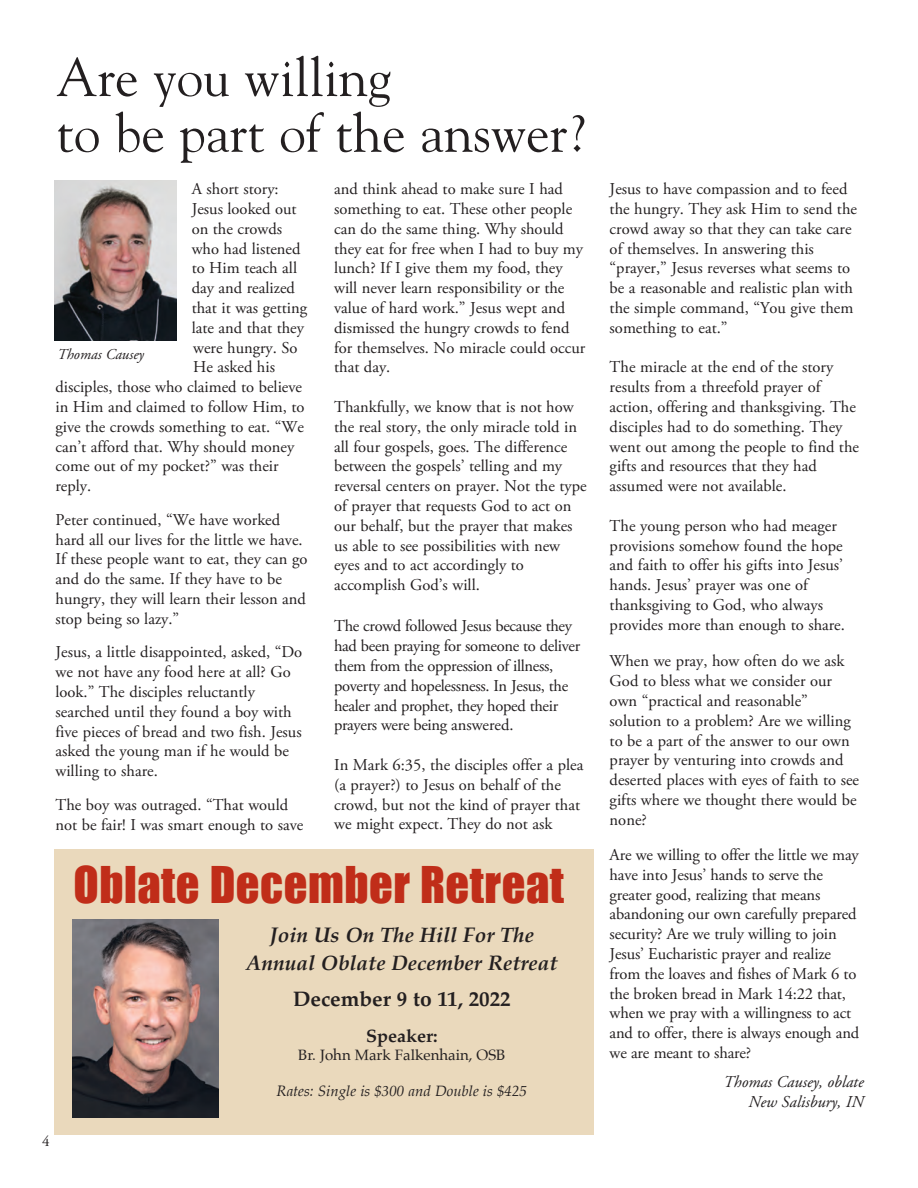
<style>
.page{position:relative;width:918px;height:1188px;background:#fff}
.page>*{position:absolute;margin:0;border:0;box-sizing:border-box;transform-origin:0 0}
.t1{font:54px/55.8px "Goudy";color:#231f20}
.t2{font:46.5px "Impact";letter-spacing:.01em;color:#c02d19}
.t3{font:italic 700 21px/27.8px "Palatino";color:#231f20;text-align:center}
.t4{font:700 21px "Palatino";color:#231f20}
.t5{font:700 18px "Palatino";color:#231f20}
.t6{font:16.5px/19.8px "Adobe Garamond Pro";color:#231f20}
.t7{font:16.5px/19.8px "Adobe Garamond Pro";letter-spacing:-.02em;color:#231f20}
.t8{font:italic 16.5px/19.8px "Adobe Garamond Pro";color:#231f20;text-align:right}
.t9{font:italic 15px "Palatino";color:#231f20}
.t10{font:15px "Palatino";color:#231f20}
.t11{font:italic 15px "Adobe Garamond";color:#231f20}
.t12{font:15px "Adobe Garamond";color:#231f20}
</style>
<div class="page">
<img style="left:54px;top:181px;width:123px;height:159px">
<div style="left:54px;top:849px;width:540px;height:286px;background:#ead9bc"></div>
<img style="left:72px;top:919px;width:146px;height:199px">
<h1 class="t1" style="left:56px;top:48px;width:530px">Are you willing<br>to be part of the answer?</h1>
<p class="t6" style="left:192px;top:180px;width:88px">A short story:</p>
<p class="t6" style="left:192px;top:199px;width:106px">Jesus looked out</p>
<p class="t6" style="left:192px;top:219px;width:92px">on the crowds</p>
<p class="t6" style="left:192px;top:239px;width:110px">who had listened</p>
<p class="t6" style="left:192px;top:259px;width:107px">to Him teach all</p>
<p class="t6" style="left:192px;top:279px;width:105px">day and realized</p>
<p class="t6" style="left:192px;top:298px;width:117px">that it was getting</p>
<p class="t6" style="left:192px;top:318px;width:114px">late and that they</p>
<p class="t6" style="left:193px;top:338px;width:106px">were hungry. So</p>
<p class="t6" style="left:193px;top:358px;width:83px">He asked his</p>
<p class="t6" style="left:56px;top:378px;width:248px">disciples, those who claimed to believe</p>
<p class="t6" style="left:56px;top:397px;width:251px">in Him and claimed to follow Him, to</p>
<p class="t6" style="left:56px;top:417px;width:250px">give the crowds something to eat. “We</p>
<p class="t6" style="left:56px;top:437px;width:240px">can’t afford that. Why should money</p>
<p class="t6" style="left:56px;top:457px;width:225px">come out of my pocket?” was their</p>
<p class="t6" style="left:56px;top:477px;width:37px">reply.</p>
<p class="t6" style="left:56px;top:510px;width:253px">Peter continued, “We have worked hard all our lives for the little we have.<br>If these people want to eat, they can go and do the same. If they have to be hungry, they will learn their lesson and stop being so lazy.”</p>
<p class="t6" style="left:56px;top:643px;width:248px">Jesus, a little disappointed, asked, “Do we not have any food here at all? Go look.” The disciples reluctantly searched until they found a boy with five pieces of bread and two fish. Jesus asked the young man if he would be willing to share.</p>
<p class="t6" style="left:56px;top:795px;width:249px">The boy was outraged. “That would not be fair! I was smart enough to save</p>
<p class="t11" style="left:57px;top:346px;width:88px">Thomas Causey</p>
<p class="t6" style="left:334px;top:180px;width:253px">and think ahead to make sure I had something to eat. These other people can do the same thing. Why should they eat for free when I had to buy my lunch? If I give them my food, they will never learn responsibility or the value of hard work.” Jesus wept and dismissed the hungry crowds to fend for themselves. No miracle could occur that day.</p>
<p class="t6" style="left:334px;top:397px;width:254px">Thankfully, we know that is not how the real story, the only miracle told in all four gospels, goes. The difference between the gospels’ telling and my reversal centers on prayer. Not the type of prayer that requests God to act on our behalf, but the prayer that makes us able to see possibilities with new eyes and to act accordingly to accomplish God’s will.</p>
<p class="t7" style="left:334px;top:617px;width:248px">The crowd followed Jesus because they had been praying for someone to deliver them from the oppression of illness, poverty and hopelessness. In Jesus, the healer and prophet, they hoped their prayers were being answered.</p>
<p class="t6" style="left:334px;top:755px;width:251px">In Mark 6:35, the disciples offer a plea (a prayer?) to Jesus on behalf of the crowd, but not the kind of prayer that we might expect. They do not ask</p>
<p class="t12" style="left:42px;top:1134px;width:9px">4</p>
<h2 class="t2" style="left:74px;top:849px;width:492px">Oblate December Retreat</h2>
<p class="t3" style="left:246px;top:921px;width:313px">Join Us On The Hill For The<br>Annual Oblate December Retreat</p>
<p class="t4" style="left:293px;top:981px;width:219px">December 9 to 11, 2022</p>
<p class="t5" style="left:366px;top:1020px;width:73px">Speaker:</p>
<p class="t10" style="left:298px;top:1042px;width:209px">Br. John Mark Falkenhain, OSB</p>
<p class="t9" style="left:277px;top:1078px;width:252px">Rates: Single is $300 and Double is $425</p>
<p class="t6" style="left:610px;top:180px;width:249px">Jesus to have compassion and to feed the hungry. They ask Him to send the crowd away so that they can take care of themselves. In answering this “prayer,” Jesus reverses what seems to be a reasonable and realistic plan with the simple command, “You give them something to eat.”</p>
<p class="t6" style="left:610px;top:358px;width:251px">The miracle at the end of the story results from a threefold prayer of action, offering and thanksgiving. The disciples had to do something. They went out among the people to find the gifts and resources that they had assumed were not available.</p>
<p class="t6" style="left:610px;top:516px;width:237px">The young person who had meager provisions somehow found the hope and faith to offer his gifts into Jesus’ hands. Jesus’ prayer was one of thanksgiving to God, who always provides more than enough to share.</p>
<p class="t6" style="left:610px;top:652px;width:251px">When we pray, how often do we ask<br>God to bless what we consider our own “practical and reasonable” solution to a problem? Are we willing to be a part of the answer to our own prayer by venturing into crowds and deserted places with eyes of faith to see gifts where we thought there would be none?</p>
<p class="t6" style="left:610px;top:845px;width:251px">Are we willing to offer the little we may have into Jesus’ hands to serve the greater good, realizing that means abandoning our own carefully prepared security? Are we truly willing to join Jesus’ Eucharistic prayer and realize from the loaves and fishes of Mark 6 to the broken bread in Mark 14:22 that, when we pray with a willingness to act and to offer, there is always enough and we are meant to share?</p>
<p class="t8" style="left:723px;top:1072px;width:142px">Thomas Causey, oblate<br>New Salisbury, IN</p>
</div>
